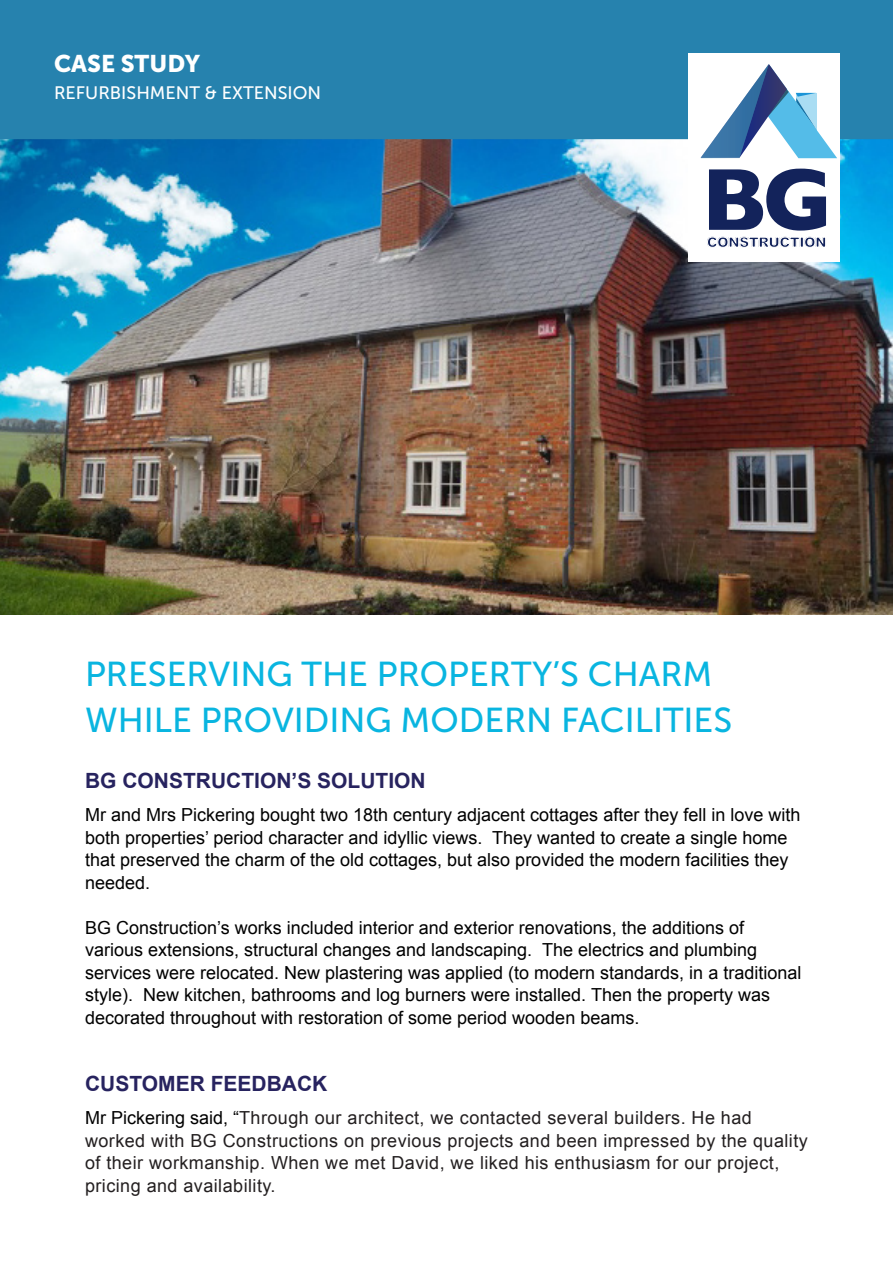
<style>
.page{position:relative;width:893px;height:1263px;background:#fff}
.page>*{position:absolute;margin:0;border:0;box-sizing:border-box;transform-origin:0 0}
.t1{font:700 89.25px "Gill Sans";color:#13235b}
.t2{font:34.5px/46.5px "Museo Sans 500";color:#09b5e0}
.t3{font:24px "Museo Sans 900";color:#fff}
.t4{font:700 21px "Arial";color:#27235f}
.t5{font:18px/22.5px "Arial";color:#000}
.t6{font:18px/22.5px "Arial";letter-spacing:.025em;color:#231f20}
.t7{font:18px "Museo Sans 500";color:#fff}
.t8{font:900 13.8px "Arial";letter-spacing:-.035em;color:#13235b}
.s1{color:#000}
</style>
<div class="page">
<img style="left:0;top:139px;width:893px;height:475px">
<div style="left:0;top:0;width:893px;height:139px;background:#2682ae"></div>
<div style="left:688px;top:53px;width:152px;height:209px;background:#fff"></div>
<svg style="left:701px;top:64px;width:136px;height:94px"></svg>
<p class="t3" style="left:54px;top:50px;width:148px">CASE STUDY</p>
<p class="t7" style="left:54px;top:83px;width:269px">REFURBISHMENT &amp; EXTENSION</p>
<p class="t1" style="left:701px;top:129px;width:133px">BG</p>
<p class="t8" style="left:707px;top:232px;width:121px">CONSTRUCTION</p>
<p class="t2" style="left:85px;top:651px;width:649px">PRESERVING THE PROPERTY’S CHARM<br>WHILE PROVIDING MODERN FACILITIES</p>
<p class="t4" style="left:85px;top:767px;width:342px">BG CONSTRUCTION’S SOLUTION</p>
<p class="t5" style="left:85px;top:804px;width:717px">Mr and Mrs Pickering bought two 18th century adjacent cottages after they fell in love with both properties’ period character and idyllic views. They wanted to create a single home that preserved the charm of the old cottages, but also provided the modern facilities they needed.</p>
<p class="t5" style="left:85px;top:916px;width:660px">BG Construction’s works included interior and exterior renovations, the additions of</p>
<p class="t5" style="left:85px;top:939px;width:718px">various extensions, structural changes and landscaping. The electrics and plumbing services were relocated. New plastering was applied (to modern standards, in a traditional style). New kitchen, bathrooms and log burners were installed. Then the property was decorated throughout with restoration of some period wooden beams.</p>
<p class="t4" style="left:85px;top:1070px;width:244px">CUSTOMER FEEDBACK</p>
<p class="t6" style="left:85px;top:1107px;width:724px"><span class="s1">Mr Pickering said, “</span>Through our architect, we contacted several builders. He had worked with BG Constructions on previous projects and been impressed by the quality of their workmanship. When we met David, we liked his enthusiasm for our project, pricing and availability.</p>
</div>
